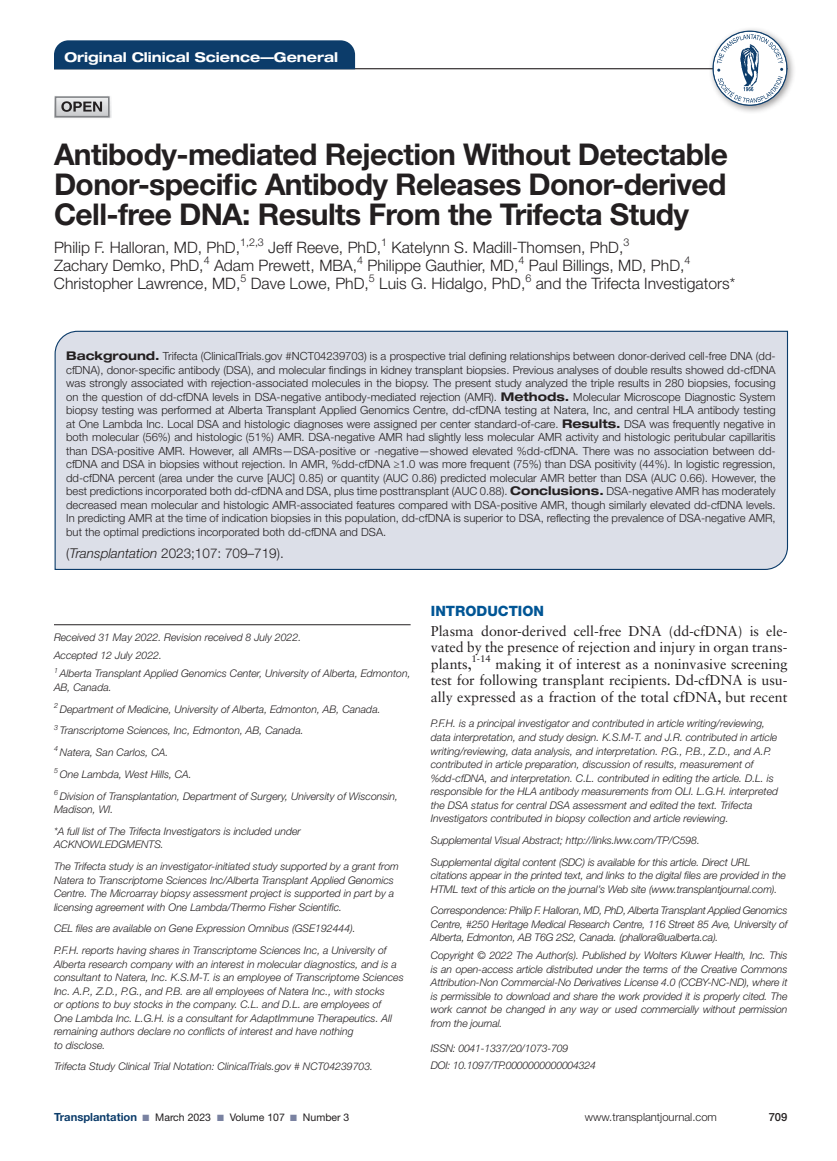
<style>
.page{position:relative;width:837px;height:1161px;background:#fff}
.page>*{position:absolute;margin:0;border:0;box-sizing:border-box;transform-origin:0 0}
.t1{font:700 30px/30px "Helvetica Neue LT Std";letter-spacing:-.02em;color:#231f20;text-align:justify}
.t2{font:300 15.75px "Helvetica Neue LT Std";color:#231f20}
.t3{font:14.25px/16.5px "Sabon LT Std";letter-spacing:-.005em;color:#231f20;text-align:justify}
.t4{font:800 14.25px "Helvetica Neue LT Std";color:#005595}
.t5{font:300 13.5px "Helvetica Neue LT Std";color:#231f20}
.t6{font:700 expanded 13.5px "Helvetica Neue LT Std";color:#fff}
.t7{font:300 11.25px/13.5px "Helvetica Neue LT Std";color:#231f20;text-align:justify}
.t8{font:500 11.25px "Helvetica Neue LT Std";color:#231f20}
.t9{font:300 10.65px "Helvetica Neue LT Std";color:#231f20}
.t10{font:italic 300 10.5px/13.5px "Helvetica Neue LT Std";color:#231f20}
.t11{font:italic 300 10.5px/18px "Helvetica Neue LT Std";letter-spacing:-.02em;color:#231f20}
.t12{font:10.5px "Helvetica Neue LT Std";color:#231f20}
.s1{font-weight:700;font-stretch:expanded;font-size:12px}
.s2{font-style:italic}
.s3{font-weight:700;font-size:11.25px;color:#0c3c6a}
.s4{color:#7a82a1}
</style>
<div class="page">
<hr style="left:54px;top:68px;width:734px;height:1px;background:#231f20">
<hr style="left:54px;top:624px;width:357px;height:1px;background:#231f20">
<div style="left:54px;top:40px;width:301px;height:29px;background:#0c3c6a"></div>
<div style="left:54px;top:330px;width:735px;height:240px;background:#dcdfe8"></div>
<img style="left:54px;top:96px;width:57px;height:22px">
<div style="left:55px;top:96px;width:55px;height:21px;border:2px solid #808285"></div>
<svg style="left:61px;top:101px;width:41px;height:11px"></svg>
<div style="left:708px;top:26px;width:88px;height:89px;background:#231f20;opacity:.45"></div>
<svg style="left:713px;top:31px;width:74px;height:74px"></svg>
<svg style="left:717px;top:34px;width:66px;height:69px"></svg>
<div style="left:713px;top:31px;width:74px;height:75px;border:1px solid #0c3c6a;border-radius:50%"></div>
<p class="t6" style="left:64px;top:49px;width:275px">Original Clinical Science—General</p>
<h1 class="t1" style="left:54px;top:138px;width:675px">Antibody-mediated Rejection Without Detectable Donor-specific Antibody Releases Donor-derived Cell-free DNA: Results From the Trifecta Study</h1>
<h2 class="t2" style="left:54px;top:238px;width:188px">Philip F. Halloran, MD, PhD,</h2>
<p class="t9" style="left:240px;top:236px;width:25px">1,2,3</p>
<h2 class="t2" style="left:268px;top:238px;width:114px">Jeff Reeve, PhD,</h2>
<p class="t9" style="left:381px;top:236px;width:7px">1</p>
<h2 class="t2" style="left:392px;top:238px;width:233px">Katelynn S. Madill-Thomsen, PhD,</h2>
<p class="t9" style="left:623px;top:236px;width:7px">3</p>
<h2 class="t2" style="left:54px;top:256px;width:151px">Zachary Demko, PhD,</h2>
<p class="t9" style="left:204px;top:254px;width:7px">4</p>
<h2 class="t2" style="left:214px;top:256px;width:145px">Adam Prewett, MBA,</h2>
<p class="t9" style="left:357px;top:254px;width:7px">4</p>
<h2 class="t2" style="left:368px;top:256px;width:152px">Philippe Gauthier, MD,</h2>
<p class="t9" style="left:518px;top:254px;width:7px">4</p>
<h2 class="t2" style="left:529px;top:256px;width:157px">Paul Billings, MD, PhD,</h2>
<p class="t9" style="left:685px;top:254px;width:7px">4</p>
<h2 class="t2" style="left:54px;top:274px;width:188px">Christopher Lawrence, MD,</h2>
<p class="t9" style="left:240px;top:272px;width:7px">5</p>
<h2 class="t2" style="left:251px;top:274px;width:120px">Dave Lowe, PhD,</h2>
<p class="t9" style="left:369px;top:272px;width:7px">5</p>
<h2 class="t2" style="left:379px;top:274px;width:148px">Luis G. Hidalgo, PhD,</h2>
<p class="t9" style="left:525px;top:272px;width:7px">6</p>
<h2 class="t2" style="left:536px;top:274px;width:201px">and the Trifecta Investigators*</h2>
<p class="t7" style="left:66px;top:349px;width:711px"><span class="s1">Background.</span> Trifecta (ClinicalTrials.gov #NCT04239703) is a prospective trial defining relationships between donor-derived cell-free DNA (dd&shy;cfDNA), donor-specific antibody (DSA), and molecular findings in kidney transplant biopsies. Previous analyses of double results showed dd-cfDNA was strongly associated with rejection-associated molecules in the biopsy. The present study analyzed the triple results in 280 biopsies, focusing on the question of dd-cfDNA levels in DSA-negative antibody-mediated rejection (AMR). <span class="s1">Methods.</span> Molecular Microscope Diagnostic System biopsy testing was performed at Alberta Transplant Applied Genomics Centre, dd-cfDNA testing at Natera, Inc, and central HLA antibody testing at One Lambda Inc. Local DSA and histologic diagnoses were assigned per center standard-of-care. <span class="s1">Results.</span> DSA was frequently negative in both molecular (56%) and histologic (51%) AMR. DSA-negative AMR had slightly less molecular AMR activity and histologic peritubular capillaritis than DSA-positive AMR. However, all AMRs—DSA-positive or -negative—showed elevated %dd-cfDNA. There was no association between dd&shy;cfDNA and DSA in biopsies without rejection. In AMR, %dd-cfDNA ≥1.0 was more frequent (75%) than DSA positivity (44%). In logistic regression, dd-cfDNA percent (area under the curve [AUC] 0.85) or quantity (AUC 0.86) predicted molecular AMR better than DSA (AUC 0.66). However, the best predictions incorporated both dd-cfDNA and DSA, plus time posttransplant (AUC 0.88). <span class="s1">Conclusions.</span> DSA-negative AMR has moderately decreased mean molecular and histologic AMR-associated features compared with DSA-positive AMR, though similarly elevated dd-cfDNA levels.<br>In predicting AMR at the time of indication biopsies in this population, dd-cfDNA is superior to DSA, reflecting the prevalence of DSA-negative AMR, but the optimal predictions incorporated both dd-cfDNA and DSA.</p>
<p class="t5" style="left:66px;top:545px;width:219px">(<span class="s2">Transplantation</span> 2023;107: 709–719).</p>
<p class="t10" style="left:54px;top:628px;width:358px;line-height:18px">Received 31 May 2022. Revision received 8 July 2022.<br>Accepted 12 July 2022.<br><sup>1</sup> Alberta Transplant Applied Genomics Center, University of Alberta, Edmonton,</p>
<p class="t10" style="left:54px;top:676px;width:346px;line-height:21.8px">AB, Canada.<br><sup>2</sup> Department of Medicine, University of Alberta, Edmonton, AB, Canada.<br><sup>3</sup> Transcriptome Sciences, Inc, Edmonton, AB, Canada.<br><sup>4</sup> Natera, San Carlos, CA.<br><sup>5</sup> One Lambda, West Hills, CA.<br><sup>6</sup> Division of Transplantation, Department of Surgery, University of Wisconsin,</p>
<p class="t10" style="left:54px;top:798px;width:248px;line-height:21.8px">Madison, WI.<br>*A full list of The Trifecta Investigators is included under</p>
<p class="t10" style="left:54px;top:834px;width:346px;line-height:21.8px">ACKNOWLEDGMENTS.<br>The Trifecta study is an investigator-initiated study supported by a grant from</p>
<p class="t10" style="left:54px;top:873px;width:342px;text-align:justify">Natera to Transcriptome Sciences Inc/Alberta Transplant Applied Genomics Centre. The Microarray biopsy assessment project is supported in part by a licensing agreement with One Lambda/Thermo Fisher Scientific.</p>
<p class="t10" style="left:54px;top:918px;width:334px;line-height:21.8px">CEL files are available on Gene Expression Omnibus (GSE192444).<br>P.F.H. reports having shares in Transcriptome Sciences Inc, a University of</p>
<p class="t10" style="left:54px;top:957px;width:351px">Alberta research company with an interest in molecular diagnostics, and is a consultant to Natera, Inc. K.S.M-T. is an employee of Transcriptome Sciences Inc. A.P., Z.D., P.G., and P.B. are all employees of Natera Inc., with stocks<br>or options to buy stocks in the company. C.L. and D.L. are employees of<br>One Lambda Inc. L.G.H. is a consultant for AdaptImmune Therapeutics. All remaining authors declare no conflicts of interest and have nothing<br>to disclose.</p>
<p class="t10" style="left:54px;top:1060px;width:321px">Trifecta Study Clinical Trial Notation: ClinicalTrials.gov # NCT04239703.</p>
<h3 class="t4" style="left:431px;top:603px;width:115px">INTRODUCTION</h3>
<p class="t3" style="left:431px;top:622px;width:358px">Plasma donor-derived cell-free DNA (dd-cfDNA) is ele&shy;vated by the presence of rejection and injury in organ trans&shy;plants,<sup>1-14</sup> making it of interest as a noninvasive screening test for following transplant recipients. Dd-cfDNA is usu&shy;ally expressed as a fraction of the total cfDNA, but recent</p>
<p class="t10" style="left:431px;top:717px;width:349px">P.F.H. is a principal investigator and contributed in article writing/reviewing, data interpretation, and study design. K.S.M-T. and J.R. contributed in article writing/reviewing, data analysis, and interpretation. P.G., P.B., Z.D., and A.P. contributed in article preparation, discussion of results, measurement of %dd-cfDNA, and interpretation. C.L. contributed in editing the article. D.L. is responsible for the HLA antibody measurements from OLI. L.G.H. interpreted the DSA status for central DSA assessment and edited the text. Trifecta Investigators contributed in biopsy collection and article reviewing.</p>
<p class="t10" style="left:431px;top:829px;width:321px;line-height:21.8px">Supplemental Visual Abstract; http://links.lww.com/TP/C598.<br>Supplemental digital content (SDC) is available for this article. Direct URL</p>
<p class="t10" style="left:431px;top:868px;width:357px">citations appear in the printed text, and links to the digital files are provided in the<br>HTML text of this article on the journal’s Web site (www.transplantjournal.com).</p>
<p class="t10" style="left:431px;top:904px;width:358px;text-align:justify">Correspondence: Philip F. Halloran, MD, PhD, Alberta Transplant Applied Genomics Centre, #250 Heritage Medical Research Centre, 116 Street 85 Ave, University of Alberta, Edmonton, AB T6G 2S2, Canada. (phallora@ualberta.ca).</p>
<p class="t10" style="left:431px;top:949px;width:358px;text-align:justify">Copyright © 2022 The Author(s). Published by Wolters Kluwer Health, Inc. This is an open-access article distributed under the terms of the Creative Commons Attribution-Non Commercial-No Derivatives License 4.0 (CCBY-NC-ND), where it is permissible to download and share the work provided it is properly cited. The work cannot be changed in any way or used commercially without permission from the journal.</p>
<p class="t11" style="left:431px;top:1039px;width:167px">ISSN: 0041-1337/20/1073-709<br>DOI: 10.1097/TP.0000000000004324</p>
<p class="t12" style="left:54px;top:1111px;width:297px"><span class="s3">Transplantation</span> <span class="s4">■</span> March 2023 <span class="s4">■</span> Volume 107 <span class="s4">■</span> Number 3</p>
<p class="t7" style="left:585px;top:1110px;width:134px">www.transplantjournal.com</p>
<p class="t8" style="left:769px;top:1110px;width:20px">709</p>
</div>
